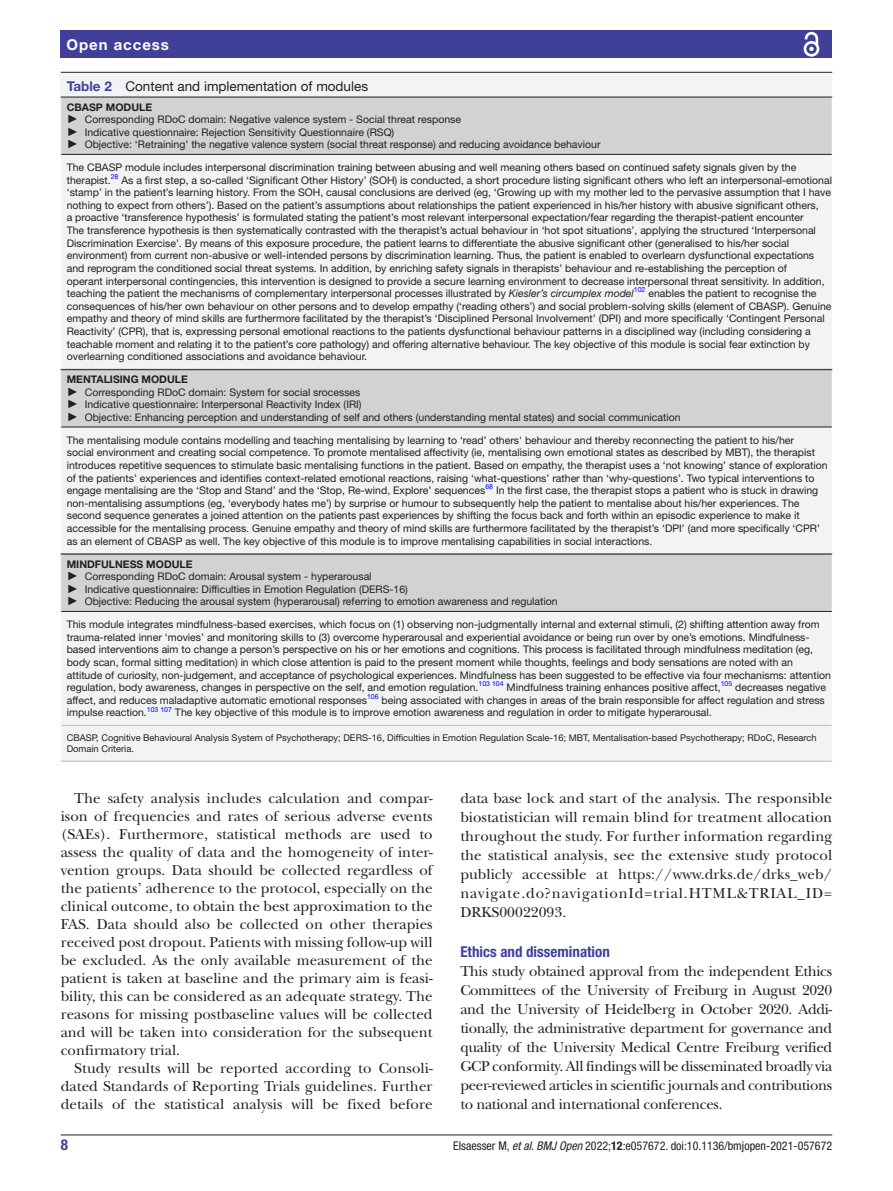
<style>
.page{position:relative;width:893px;height:1191px;background:#fff}
.page>*{position:absolute;margin:0;border:0;box-sizing:border-box;transform-origin:0 0}
.t1{font:15px/18px "New Baskerville";letter-spacing:.005em;color:#231f20;text-align:justify}
.t2{font:700 condensed 15px "Helvetica Neue LT Std";color:#414099}
.t3{font:700 15px "Helvetica Neue LT Std";letter-spacing:.065em;color:#fff}
.t4{font:13.5px "Helvetica Neue LT Std";color:#231f20}
.t5{font:condensed 12px "Helvetica Neue LT Std";color:#231f20}
.t6{font:10.5px/12.6px "Helvetica Neue LT Std";color:#231f20}
.t7{font:9.3px/11.1px "Helvetica Neue LT Std";color:#231f20}
.t8{font:6.9px "Helvetica Neue LT Std";color:#00f}
.s1{font-weight:700;color:#414099}
.s2{font-weight:700}
.s3{font-family:"Arial";font-size:12px}
.s4{font-style:italic}
</style>
<div class="page">
<hr style="left:61px;top:1134px;width:771px;height:1px;background:#231f20">
<div style="left:61px;top:31px;width:771px;height:27px;background:#414099"></div>
<svg style="left:803px;top:31px;width:17px;height:26px"></svg>
<div style="left:61px;top:73px;width:771px;height:688px;background:#f2f3f4"></div>
<hr style="left:61px;top:72px;width:771px;height:1px;background:#231f20">
<div style="left:61px;top:97px;width:771px;height:57px;background:#d1d2d4"></div>
<hr style="left:61px;top:97px;width:771px;height:1px;background:#231f20">
<hr style="left:61px;top:154px;width:771px;height:1px;background:#231f20">
<div style="left:61px;top:370px;width:771px;height:57px;background:#d1d2d4"></div>
<hr style="left:61px;top:369px;width:771px;height:1px;background:#231f20">
<hr style="left:61px;top:426px;width:771px;height:1px;background:#231f20">
<hr style="left:61px;top:553px;width:771px;height:1px;background:#bcbdc0">
<div style="left:61px;top:554px;width:771px;height:57px;background:#d1d2d4"></div>
<hr style="left:61px;top:554px;width:771px;height:1px;background:#231f20">
<hr style="left:61px;top:611px;width:771px;height:1px;background:#231f20">
<hr style="left:61px;top:725px;width:771px;height:1px;background:#bcbdc0">
<hr style="left:61px;top:761px;width:771px;height:1px;background:#bcbdc0">
<h1 class="t3" style="left:66px;top:35px;width:104px">Open access</h1>
<p class="t4" style="left:67px;top:78px;width:303px"><span class="s1">Table 2</span> Content and implementation of modules</p>
<p class="t6" style="left:67px;top:100px;width:535px"><span class="s2">CBASP MODULE<br></span><span class="s3">►</span> Corresponding RDoC domain: Negative valence system - Social threat response<br><span class="s3">►</span> Indicative questionnaire: Rejection Sensitivity Questionnaire (RSQ)<br><span class="s3">►</span> Objective: ‘Retraining’ the negative valence system (social threat response) and reducing avoidance behaviour</p>
<p class="t6" style="left:67px;top:161px;width:767px">The CBASP module includes interpersonal discrimination training between abusing and well meaning others based on continued safety signals given by the therapist.<sup>28</sup> As a first step, a so-called ‘Significant Other History’ (SOH) is conducted, a short procedure listing significant others who left an interpersonal-emotional ‘stamp’ in the patient’s learning history. From the SOH, causal conclusions are derived (eg, ‘Growing up with my mother led to the pervasive assumption that I have nothing to expect from others’). Based on the patient’s assumptions about relationships the patient experienced in his/her history with abusive significant others,<br>a proactive ‘transference hypothesis’ is formulated stating the patient’s most relevant interpersonal expectation/fear regarding the therapist-patient encounter<br>The transference hypothesis is then systematically contrasted with the therapist’s actual behaviour in ‘hot spot situations’, applying the structured ‘Interpersonal Discrimination Exercise’. By means of this exposure procedure, the patient learns to differentiate the abusive significant other (generalised to his/her social environment) from current non-abusive or well-intended persons by discrimination learning. Thus, the patient is enabled to overlearn dysfunctional expectations and reprogram the conditioned social threat systems. In addition, by enriching safety signals in therapists’ behaviour and re-establishing the perception of<br>operant interpersonal contingencies, this intervention is designed to provide a secure learning environment to decrease interpersonal threat sensitivity. In addition, teaching the patient the mechanisms of complementary interpersonal processes illustrated by <span class="s4">Kiesler’s circumplex model</span></p>
<p class="t8" style="left:634px;top:286px;width:13px">102</p>
<p class="t6" style="left:67px;top:287px;width:766px;text-indent:582px">enables the patient to recognise the consequences of his/her own behaviour on other persons and to develop empathy (‘reading others’) and social problem-solving skills (element of CBASP). Genuine empathy and theory of mind skills are furthermore facilitated by the therapist’s ‘Disciplined Personal Involvement’ (DPI) and more specifically ‘Contingent Personal Reactivity’ (CPR), that is, expressing personal emotional reactions to the patients dysfunctional behaviour patterns in a disciplined way (including considering a teachable moment and relating it to the patient’s core pathology) and offering alternative behaviour. The key objective of this module is social fear extinction by overlearning conditioned associations and avoidance behaviour.</p>
<p class="t6" style="left:67px;top:373px;width:615px"><span class="s2">MENTALISING MODULE<br></span><span class="s3">►</span> Corresponding RDoC domain: System for social srocesses<br><span class="s3">►</span> Indicative questionnaire: Interpersonal Reactivity Index (IRI)<br><span class="s3">►</span> Objective: Enhancing perception and understanding of self and others (understanding mental states) and social communication</p>
<p class="t6" style="left:67px;top:433px;width:762px">The mentalising module contains modelling and teaching mentalising by learning to ‘read’ others' behaviour and thereby reconnecting the patient to his/her<br>social environment and creating social competence. To promote mentalised affectivity (ie, mentalising own emotional states as described by MBT), the therapist introduces repetitive sequences to stimulate basic mentalising functions in the patient. Based on empathy, the therapist uses a ‘not knowing’ stance of exploration of the patients’ experiences and identifies context-related emotional reactions, raising ‘what-questions’ rather than ‘why-questions’. Two typical interventions to engage mentalising are the ‘Stop and Stand’ and the ‘Stop, Re-wind, Explore’ sequences<sup>68</sup> In the first case, the therapist stops a patient who is stuck in drawing non-mentalising assumptions (eg, ‘everybody hates me’) by surprise or humour to subsequently help the patient to mentalise about his/her experiences. The second sequence generates a joined attention on the patients past experiences by shifting the focus back and forth within an episodic experience to make it accessible for the mentalising process. Genuine empathy and theory of mind skills are furthermore facilitated by the therapist’s ‘DPI’ (and more specifically ‘CPR’ as an element of CBASP as well. The key objective of this module is to improve mentalising capabilities in social interactions.</p>
<p class="t6" style="left:67px;top:557px;width:492px"><span class="s2">MINDFULNESS MODULE<br></span><span class="s3">►</span> Corresponding RDoC domain: Arousal system - hyperarousal<br><span class="s3">►</span> Indicative questionnaire: Difficulties in Emotion Regulation (DERS-16)<br><span class="s3">►</span> Objective: Reducing the arousal system (hyperarousal) referring to emotion awareness and regulation</p>
<p class="t6" style="left:67px;top:618px;width:766px">This module integrates mindfulness-based exercises, which focus on (1) observing non-judgmentally internal and external stimuli, (2) shifting attention away from trauma-related inner ‘movies’ and monitoring skills to (3) overcome hyperarousal and experiential avoidance or being run over by one’s emotions. Mindfulness&shy;based interventions aim to change a person’s perspective on his or her emotions and cognitions. This process is facilitated through mindfulness meditation (eg, body scan, formal sitting meditation) in which close attention is paid to the present moment while thoughts, feelings and body sensations are noted with an attitude of curiosity, non-judgement, and acceptance of psychological experiences. Mindfulness has been suggested to be effective via four mechanisms: attention regulation, body awareness, changes in perspective on the self, and emotion regulation.<sup>103</sup> <sup>104</sup> Mindfulness training enhances positive affect,<sup>105</sup> decreases negative affect, and reduces maladaptive automatic emotional responses<sup>106</sup> being associated with changes in areas of the brain responsible for affect regulation and stress impulse reaction.<sup>103</sup> <sup>107</sup> The key objective of this module is to improve emotion awareness and regulation in order to mitigate hyperarousal.</p>
<p class="t7" style="left:67px;top:732px;width:751px">CBASP, Cognitive Behavioural Analysis System of Psychotherapy; DERS-16, Difficulties in Emotion Regulation Scale-16; MBT, Mentalisation-based Psychotherapy; RDoC, Research<br>Domain Criteria.</p>
<p class="t1" style="left:61px;top:789px;width:373px;text-indent:13px">The safety analysis includes calculation and compar&shy;ison of frequencies and rates of serious adverse events (SAEs). Furthermore, statistical methods are used to assess the quality of data and the homogeneity of inter&shy;vention groups. Data should be collected regardless of the patients’ adherence to the protocol, especially on the clinical outcome, to obtain the best approximation to the FAS. Data should also be collected on other therapies received post dropout. Patients with missing follow-up will be excluded. As the only available measurement of the patient is taken at baseline and the primary aim is feasi&shy;bility, this can be considered as an adequate strategy. The reasons for missing postbaseline values will be collected and will be taken into consideration for the subsequent confirmatory trial.</p>
<h1 class="t1" style="left:61px;top:1059px;width:373px;text-indent:14px">Study results will be reported according to Consoli&shy;dated Standards of Reporting Trials guidelines. Further details of the statistical analysis will be fixed before</h1>
<p class="t1" style="left:460px;top:789px;width:373px;line-height:19px">data base lock and start of the analysis. The responsible biostatistician will remain blind for treatment allocation throughout the study. For further information regarding the statistical analysis, see the extensive study protocol publicly accessible at https://www.drks.de/drks_web/ navigate.do?navigationId=trial.HTML&amp;TRIAL_ID= DRKS00022093.</p>
<h1 class="t2" style="left:460px;top:942px;width:151px">Ethics and dissemination</h1>
<p class="t1" style="left:460px;top:961px;width:373px;line-height:19px">This study obtained approval from the independent Ethics Committees of the University of Freiburg in August 2020 and the University of Heidelberg in October 2020. Addi&shy;tionally, the administrative department for governance and quality of the University Medical Centre Freiburg verified GCP conformity. All findings will be disseminated broadly via peer-reviewed articles in scientific journals and contributions to national and international conferences.</p>
<h1 class="t2" style="left:61px;top:1135px;width:9px">8</h1>
<p class="t5" style="left:453px;top:1138px;width:380px">Elsaesser M, <span class="s4">et al</span>. <span class="s4">BMJ Open</span> 2022;<span class="s2">12</span>:e057672. doi:10.1136/bmjopen-2021-057672</p>
</div>
